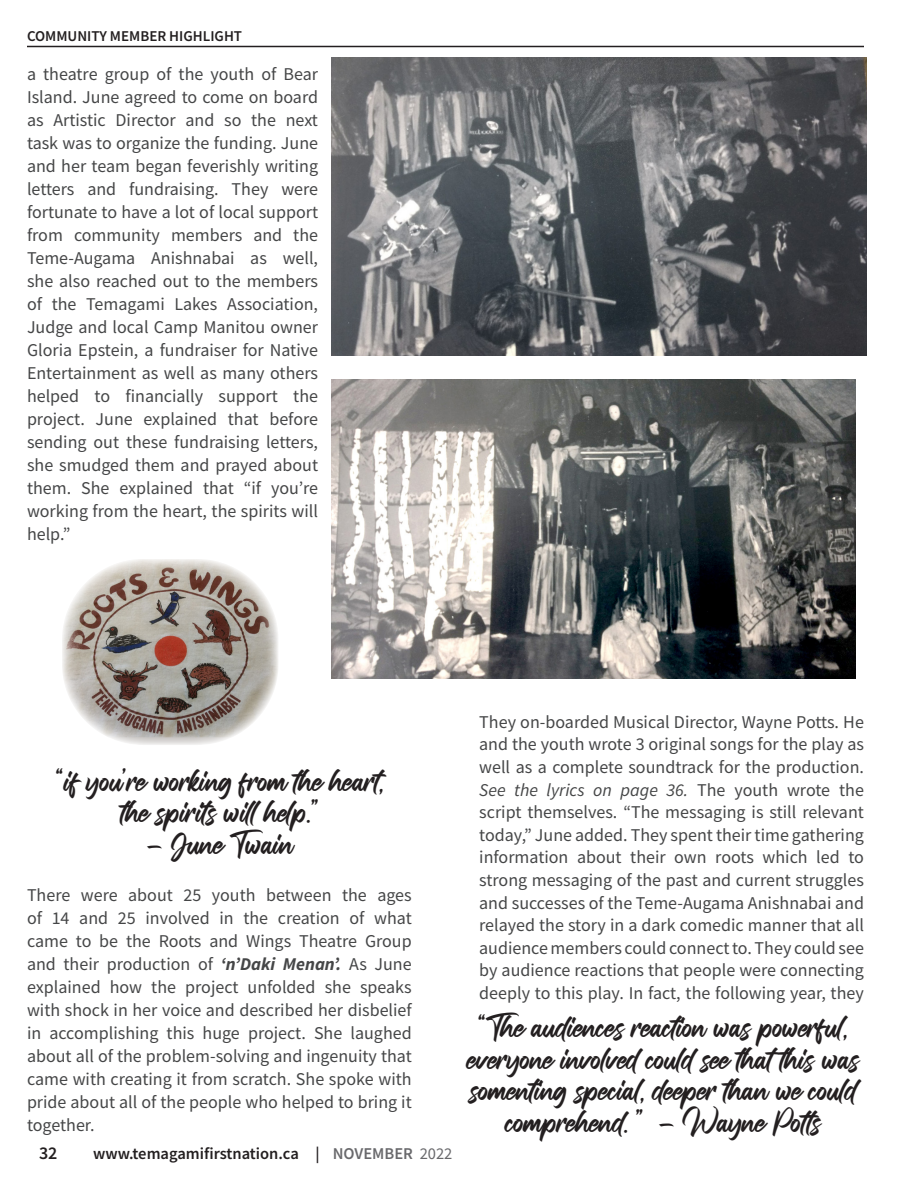
<style>
.page{position:relative;width:918px;height:1188px;background:#fff}
.page>*{position:absolute;margin:0;border:0;box-sizing:border-box;transform-origin:0 0}
.t1{font:27px/31.5px "Fallinlove";color:#231f20;text-align:center}
.t2{font:18px/23px "Source Sans Pro";color:#454647;text-align:justify}
.t3{font:600 18px "Source Sans Pro";color:#231f20}
.t4{font:600 16.5px "Source Sans Pro";color:#231f20}
.t5{font:600 15px "Source Sans Pro";color:#231f20}
.s1{font-weight:700;font-style:italic}
.s2{color:#69696c}
.s3{font-weight:400;color:#69696c}
.s4{font-style:italic}
</style>
<div class="page">
<hr style="left:27px;top:46px;width:837px;height:1px;background:#231f20">
<img style="left:332px;top:57px;width:534px;height:299px">
<img style="left:332px;top:380px;width:524px;height:298px">
<svg style="left:62px;top:559px;width:217px;height:186px"></svg>
<img style="left:62px;top:559px;width:217px;height:178px">
<p class="t5" style="left:27px;top:26px;width:217px">COMMUNITY MEMBER HIGHLIGHT</p>
<p class="t2" style="left:27px;top:63px;width:293px">a theatre group of the youth of Bear Island. June agreed to come on board as Artistic Director and so the next task was to organize the funding. June and her team began feverishly writing letters and fundraising. They were fortunate to have a lot of local support from community members and the Teme-Augama Anishnabai as well, she also reached out to the members of the Temagami Lakes Association, Judge and local Camp Manitou owner Gloria Epstein, a fundraiser for Native Entertainment as well as many others helped to financially support the project. June explained that before sending out these fundraising letters, she smudged them and prayed about them. She explained that “if you’re working from the heart, the spirits will help.”</p>
<p class="t1" style="left:55px;top:766px;width:329px">“if you’re working from the heart,</p>
<p class="t1" style="left:120px;top:797px;width:200px">the spirits will help.”</p>
<p class="t1" style="left:146px;top:829px;width:148px">- June Twain</p>
<p class="t2" style="left:27px;top:883px;width:386px">There were about 25 youth between the ages of 14 and 25 involved in the creation of what came to be the Roots and Wings Theatre Group and their production of <span class="s1">‘n’Daki Menan’.</span> As June explained how the project unfolded she speaks with shock in her voice and described her disbelief in accomplishing this huge project. She laughed about all of the problem-solving and ingenuity that came with creating it from scratch. She spoke with pride about all of the people who helped to bring it together.</p>
<p class="t3" style="left:39px;top:1141px;width:20px">32</p>
<p class="t4" style="left:93px;top:1143px;width:361px">www.temagamifirstnation.ca | <span class="s2">NOVEMBER</span> <span class="s3">2022</span></p>
<p class="t2" style="left:479px;top:710px;width:386px">They on-boarded Musical Director, Wayne Potts. He and the youth wrote 3 original songs for the play as well as a complete soundtrack for the production.<br><span class="s4">See the lyrics on page 36.</span> The youth wrote the script themselves. “The messaging is still relevant today,” June added. They spent their time gathering information about their own roots which led to strong messaging of the past and current struggles and successes of the Teme-Augama Anishnabai and relayed the story in a dark comedic manner that all audience members could connect to. They could see by audience reactions that people were connecting deeply to this play. In fact, the following year, they</p>
<p class="t1" style="left:467px;top:1012px;width:394px">“The audiences reaction was powerful, everyone involved could see that this was somenting special, deeper than we could comprehend. ” - Wayne Potts</p>
</div>
